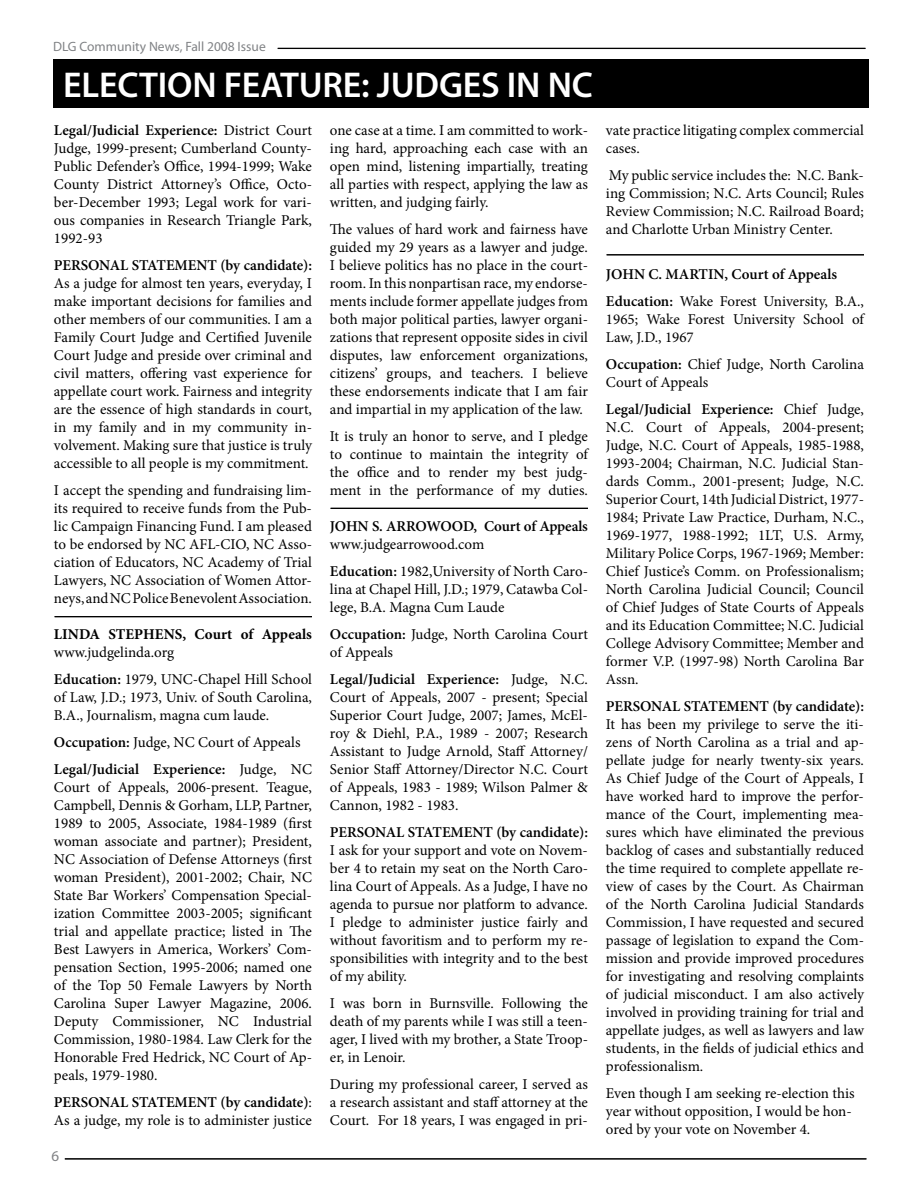
<style>
.page{position:relative;width:918px;height:1188px;background:#fff}
.page>*{position:absolute;margin:0;border:0;box-sizing:border-box;transform-origin:0 0}
.t1{font:600 36px "Myriad Pro";letter-spacing:-.005em;color:#fff}
.t2{font:15px/18px "Minion Pro";color:#000;text-align:justify}
.t3{font:600 15px/27px "Minion Pro";letter-spacing:-.005em;color:#000}
.t4{font:700 15px "Minion Pro";color:#000}
.t5{font:15px "Myriad Pro";color:#808184}
.t6{font:13.5px "Myriad Pro";color:#808285}
.s1{font-weight:600}
.s2{font-weight:400}
</style>
<div class="page">
<hr style="left:278px;top:48px;width:587px;height:1px;background:#000">
<hr style="left:65px;top:1158px;width:801px;height:1px;background:#000">
<hr style="left:65px;top:1159px;width:801px;height:1px;background:#000">
<hr style="left:55px;top:616px;width:257px;height:1px;background:#000">
<hr style="left:55px;top:617px;width:257px;height:1px;background:#000">
<hr style="left:331px;top:508px;width:257px;height:1px;background:#000">
<hr style="left:607px;top:254px;width:257px;height:1px;background:#000">
<hr style="left:607px;top:255px;width:257px;height:1px;background:#000">
<div style="left:53px;top:59px;width:815px;height:49px;background:#000"></div>
<p class="t6" style="left:53px;top:38px;width:214px">DLG Community News, Fall 2008 Issue</p>
<h1 class="t1" style="left:63px;top:62px;width:531px">ELECTION FEATURE: JUDGES IN NC</h1>
<p class="t2" style="left:54px;top:122px;width:260px"><span class="s1">Legal/Judicial Experience:</span> District Court Judge, 1999-present; Cumberland County-Public Defender’s Office, 1994-1999; Wake County District Attorney’s Office, Octo&shy;ber-December 1993; Legal work for vari&shy;ous companies in Research Triangle Park, 1992-93</p>
<p class="t3" style="left:54px;top:252px;width:260px">PERSONAL STATEMENT (by candidate):</p>
<p class="t2" style="left:54px;top:275px;width:260px">As a judge for almost ten years, everyday, I make important decisions for families and other members of our communities. I am a Family Court Judge and Certified Juvenile Court Judge and preside over criminal and civil matters, offering vast experience for appellate court work. Fairness and integrity are the essence of high standards in court, in my family and in my community in&shy;volvement. Making sure that justice is truly accessible to all people is my commitment.</p>
<p class="t2" style="left:54px;top:482px;width:260px">I accept the spending and fundraising lim&shy;its required to receive funds from the Pub&shy;lic Campaign Financing Fund. I am pleased to be endorsed by NC AFL-CIO, NC Asso&shy;ciation of Educators, NC Academy of Trial Lawyers, NC Association of Women Attor&shy;neys, and NC Police Benevolent Association.</p>
<p class="t4" style="left:54px;top:624px;width:259px">LINDA STEPHENS, Court of Appeals</p>
<p class="t2" style="left:54px;top:639px;width:260px;line-height:27px">www.judgelinda.org<br><span class="s1">Education:</span> 1979, UNC-Chapel Hill School</p>
<p class="t2" style="left:54px;top:689px;width:260px">of Law, J.D.; 1973, Univ. of South Carolina,<br>B.A., Journalism, magna cum laude.</p>
<p class="t3" style="left:54px;top:729px;width:259px">Occupation: <span class="s2">Judge, NC Court of Appeals<br></span>Legal/Judicial Experience: <span class="s2">Judge, NC</span></p>
<p class="t2" style="left:54px;top:779px;width:260px">Court of Appeals, 2006-present. Teague, Campbell, Dennis &amp; Gorham, LLP, Partner, 1989 to 2005, Associate, 1984-1989 (first woman associate and partner); President, NC Association of Defense Attorneys (first woman President), 2001-2002; Chair, NC State Bar Workers’ Compensation Special&shy;ization Committee 2003-2005; significant trial and appellate practice; listed in The Best Lawyers in America, Workers’ Com&shy;pensation Section, 1995-2006; named one of the Top 50 Female Lawyers by North Carolina Super Lawyer Magazine, 2006.<br>Deputy Commissioner, NC Industrial Commission, 1980-1984. Law Clerk for the Honorable Fred Hedrick, NC Court of Ap&shy;peals, 1979-1980.</p>
<p class="t2" style="left:54px;top:1094px;width:259px"><span class="s1">PERSONAL STATEMENT (by candidate)</span>:<br>As a judge, my role is to administer justice</p>
<p class="t5" style="left:52px;top:1147px;width:9px">6</p>
<p class="t2" style="left:330px;top:122px;width:260px">one case at a time. I am committed to work&shy;ing hard, approaching each case with an open mind, listening impartially, treating all parties with respect, applying the law as written, and judging fairly.</p>
<p class="t2" style="left:330px;top:221px;width:260px">The values of hard work and fairness have guided my 29 years as a lawyer and judge.<br>I believe politics has no place in the court&shy;room. In this nonpartisan race, my endorse&shy;ments include former appellate judges from both major political parties, lawyer organi&shy;zations that represent opposite sides in civil disputes, law enforcement organizations, citizens’ groups, and teachers. I believe these endorsements indicate that I am fair and impartial in my application of the law.</p>
<p class="t2" style="left:330px;top:428px;width:259px">It is truly an honor to serve, and I pledge to continue to maintain the integrity of the office and to render my best judg&shy;ment in the performance of my duties.</p>
<p class="t3" style="left:330px;top:513px;width:259px">JOHN S. ARROWOOD, Court of Appeals</p>
<p class="t2" style="left:330px;top:531px;width:260px;line-height:27px">www.judgearrowood.com<br><span class="s1">Education:</span> 1982,University of North Caro-</p>
<p class="t2" style="left:330px;top:581px;width:260px">lina at Chapel Hill, J.D.; 1979, Catawba Col&shy;lege, B.A. Magna Cum Laude</p>
<p class="t2" style="left:330px;top:626px;width:259px"><span class="s1">Occupation:</span> Judge, North Carolina Court of Appeals</p>
<p class="t2" style="left:330px;top:671px;width:260px"><span class="s1">Legal/Judicial Experience:</span> Judge, N.C.<br>Court of Appeals, 2007 - present; Special Superior Court Judge, 2007; James, McEl&shy;roy &amp; Diehl, P.A., 1989 - 2007; Research Assistant to Judge Arnold, Staff Attorney/ Senior Staff Attorney/Director N.C. Court of Appeals, 1983 - 1989; Wilson Palmer &amp; Cannon, 1982 - 1983.</p>
<p class="t3" style="left:330px;top:819px;width:260px">PERSONAL STATEMENT (by candidate):</p>
<p class="t2" style="left:330px;top:842px;width:260px">I ask for your support and vote on Novem&shy;ber 4 to retain my seat on the North Caro&shy;lina Court of Appeals. As a Judge, I have no agenda to pursue nor platform to advance.<br>I pledge to administer justice fairly and without favoritism and to perform my re&shy;sponsibilities with integrity and to the best of my ability.</p>
<p class="t2" style="left:330px;top:995px;width:260px">I was born in Burnsville. Following the death of my parents while I was still a teen&shy;ager, I lived with my brother, a State Troop&shy;er, in Lenoir.</p>
<p class="t2" style="left:330px;top:1076px;width:260px">During my professional career, I served as a research assistant and staff attorney at the Court. For 18 years, I was engaged in pri-</p>
<p class="t2" style="left:606px;top:122px;width:260px">vate practice litigating complex commercial cases.</p>
<p class="t2" style="left:606px;top:167px;width:260px">My public service includes the: N.C. Bank&shy;ing Commission; N.C. Arts Council; Rules Review Commission; N.C. Railroad Board; and Charlotte Urban Ministry Center.</p>
<p class="t3" style="left:606px;top:261px;width:259px">JOHN C. MARTIN, Court of Appeals<br>Education: <span class="s2">Wake Forest University, B.A.,</span></p>
<p class="t2" style="left:606px;top:311px;width:259px">1965; Wake Forest University School of<br>Law, J.D., 1967</p>
<p class="t2" style="left:606px;top:356px;width:260px"><span class="s1">Occupation:</span> Chief Judge, North Carolina<br>Court of Appeals</p>
<p class="t2" style="left:606px;top:401px;width:260px"><span class="s1">Legal/Judicial Experience:</span> Chief Judge, N.C. Court of Appeals, 2004-present; Judge, N.C. Court of Appeals, 1985-1988, 1993-2004; Chairman, N.C. Judicial Stan&shy;dards Comm., 2001-present; Judge, N.C.<br>Superior Court, 14th Judicial District, 1977- 1984; Private Law Practice, Durham, N.C., 1969-1977, 1988-1992; 1LT, U.S. Army, Military Police Corps, 1967-1969; Member:<br>Chief Justice’s Comm. on Professionalism; North Carolina Judicial Council; Council of Chief Judges of State Courts of Appeals and its Education Committee; N.C. Judicial College Advisory Committee; Member and former V.P. (1997-98) North Carolina Bar Assn.</p>
<p class="t3" style="left:606px;top:693px;width:260px">PERSONAL STATEMENT (by candidate):</p>
<p class="t2" style="left:606px;top:716px;width:260px">It has been my privilege to serve the iti&shy;zens of North Carolina as a trial and ap&shy;pellate judge for nearly twenty-six years.<br>As Chief Judge of the Court of Appeals, I have worked hard to improve the perfor&shy;mance of the Court, implementing mea&shy;sures which have eliminated the previous backlog of cases and substantially reduced the time required to complete appellate re&shy;view of cases by the Court. As Chairman of the North Carolina Judicial Standards Commission, I have requested and secured passage of legislation to expand the Com&shy;mission and provide improved procedures for investigating and resolving complaints of judicial misconduct. I am also actively involved in providing training for trial and appellate judges, as well as lawyers and law students, in the fields of judicial ethics and professionalism.</p>
<p class="t2" style="left:606px;top:1085px;width:250px;text-align:left">Even though I am seeking re-election this year without opposition, I would be hon&shy;ored by your vote on November 4.</p>
</div>
